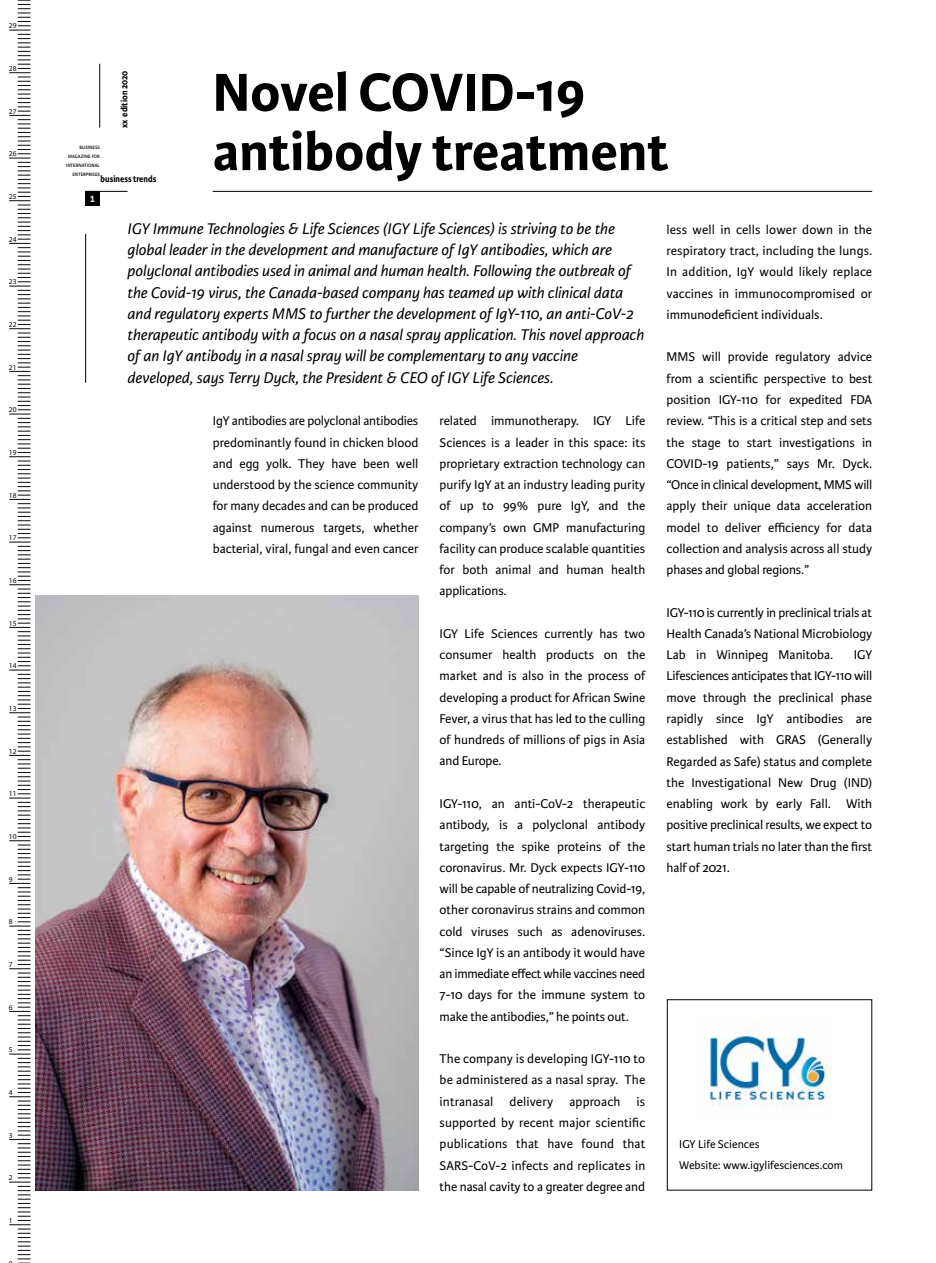
<style>
.page{position:relative;width:936px;height:1263px;background:#fff}
.page>*{position:absolute;margin:0;border:0;box-sizing:border-box;transform-origin:0 0}
.t1{font:700 57px/59.2px "Karmina Sans";color:#000}
.t2{font:italic 16.5px/21.3px "Karmina Sans";color:#000}
.t3{font:13.5px/21.3px "Karmina Sans";color:#000;text-align:justify}
.t4{font:12px/21.3px "Karmina Sans";color:#000}
.t5{font:700 9.75px "Karmina Sans";color:#000;scale:.9 1}
.t6{font:700 9.75px "Aller";color:#fff;scale:.9 1}
.t7{font:7.5px "Fago Co Bold Tf";color:#07090a}
.t8{font:6.75px/9px "Karmina Sans";color:#000;text-align:right;scale:.9 1}
</style>
<div class="page">
<svg style="left:9px;top:0;width:22px;height:1263px"></svg>
<hr style="left:213px;top:191px;width:659px;height:1px;background:#000">
<hr style="left:85px;top:191px;width:43px;height:1px;background:#000">
<hr style="left:99px;top:64px;width:1px;height:64px;background:#000">
<div style="left:85px;top:191px;width:15px;height:15px;background:#000"></div>
<hr style="left:85px;top:234px;width:1px;height:149px;background:#000">
<div style="left:667px;top:999px;width:205px;height:191px;border:1px solid #000"></div>
<img style="left:35px;top:595px;width:383px;height:596px">
<img style="left:709px;top:1032px;width:123px;height:75px">
<p class="t7" style="left:9px;top:21px;width:9px">29</p>
<p class="t7" style="left:9px;top:64px;width:9px">28</p>
<p class="t7" style="left:9px;top:106px;width:9px">27</p>
<p class="t7" style="left:9px;top:149px;width:9px">26</p>
<p class="t7" style="left:9px;top:192px;width:9px">25</p>
<p class="t7" style="left:9px;top:234px;width:9px">24</p>
<p class="t7" style="left:9px;top:277px;width:9px">23</p>
<p class="t7" style="left:9px;top:320px;width:9px">22</p>
<p class="t7" style="left:9px;top:362px;width:9px">21</p>
<p class="t7" style="left:9px;top:405px;width:9px">20</p>
<p class="t7" style="left:9px;top:448px;width:9px">19</p>
<p class="t7" style="left:9px;top:490px;width:9px">18</p>
<p class="t7" style="left:9px;top:533px;width:9px">17</p>
<p class="t7" style="left:9px;top:576px;width:9px">16</p>
<p class="t7" style="left:9px;top:618px;width:9px">15</p>
<p class="t7" style="left:9px;top:661px;width:9px">14</p>
<p class="t7" style="left:9px;top:704px;width:9px">13</p>
<p class="t7" style="left:9px;top:746px;width:9px">12</p>
<p class="t7" style="left:9px;top:789px;width:9px">11</p>
<p class="t7" style="left:9px;top:832px;width:9px">10</p>
<p class="t7" style="left:9px;top:874px;width:5px">9</p>
<p class="t7" style="left:9px;top:917px;width:5px">8</p>
<p class="t7" style="left:9px;top:960px;width:5px">7</p>
<p class="t7" style="left:9px;top:1002px;width:5px">6</p>
<p class="t7" style="left:9px;top:1045px;width:5px">5</p>
<p class="t7" style="left:9px;top:1088px;width:5px">4</p>
<p class="t7" style="left:9px;top:1130px;width:5px">3</p>
<p class="t7" style="left:9px;top:1173px;width:5px">2</p>
<p class="t7" style="left:9px;top:1216px;width:5px">1</p>
<p class="t5" style="left:119px;top:128px;width:65px;rotate:-90deg">xx edition 2020</p>
<p class="t8" style="left:66px;top:142px;width:39px">business magazine for international enterprises</p>
<p class="t5" style="left:101px;top:173px;width:63px">business trends</p>
<p class="t6" style="left:90px;top:193px;width:7px">1</p>
<h1 class="t1" style="left:213px;top:64px;width:457px">Novel COVID-19 antibody treatment</h1>
<p class="t2" style="left:128px;top:218px;width:518px">IGY Immune Technologies &amp; Life Sciences (IGY Life Sciences) is striving to be the global leader in the development and manufacture of IgY antibodies, which are polyclonal antibodies used in animal and human health. Following the outbreak of the Covid-19 virus, the Canada-based company has teamed up with clinical data and regulatory experts MMS to further the development of IgY-110, an anti-CoV-2 therapeutic antibody with a focus on a nasal spray application. This novel approach of an IgY antibody in a nasal spray will be complementary to any vaccine developed, says Terry Dyck, the President &amp; CEO of IGY Life Sciences.</p>
<p class="t3" style="left:666px;top:219px;width:207px">less well in cells lower down in the respiratory tract, including the lungs.<br>In addition, IgY would likely replace vaccines in immunocompromised or immunodeficient individuals.</p>
<p class="t3" style="left:666px;top:347px;width:207px">MMS will provide regulatory advice from a scientific perspective to best position IGY-110 for expedited FDA review. “This is a critical step and sets the stage to start investigations in COVID-19 patients,” says Mr. Dyck. “Once in clinical development, MMS will apply their unique data acceleration model to deliver efficiency for data collection and analysis across all study phases and global regions.”</p>
<p class="t3" style="left:666px;top:602px;width:207px">IGY-110 is currently in preclinical trials at Health Canada’s National Microbiology Lab in Winnipeg Manitoba.</p>
<p class="t3" style="left:439px;top:410px;width:207px">related immunotherapy. IGY Life Sciences is a leader in this space: its proprietary extraction technology can purify IgY at an industry leading purity of up to 99% pure IgY, and the company’s own GMP manufacturing facility can produce scalable quantities for both animal and human health applications.</p>
<p class="t3" style="left:439px;top:623px;width:207px">IGY Life Sciences currently has two consumer health products on the market and is also in the process of developing a product for African Swine Fever, a virus that has led to the culling of hundreds of millions of pigs in Asia and Europe.</p>
<p class="t3" style="left:439px;top:793px;width:207px">IGY-110, an anti-CoV-2 therapeutic antibody, is a polyclonal antibody targeting the spike proteins of the coronavirus. Mr. Dyck expects IGY-110 will be capable of neutralizing Covid-19, other coronavirus strains and common cold viruses such as adenoviruses. “Since IgY is an antibody it would have an immediate effect while vaccines need 7-10 days for the immune system to make the antibodies,” he points out.</p>
<p class="t3" style="left:439px;top:1048px;width:207px">The company is developing IGY-110 to be administered as a nasal spray. The intranasal delivery approach is supported by recent major scientific publications that have found that SARS-CoV-2 infects and replicates in the nasal cavity to a greater degree and</p>
<p class="t3" style="left:213px;top:411px;width:207px">IgY antibodies are polyclonal antibodies predominantly found in chicken blood and egg yolk. They have been well understood by the science community for many decades and can be produced against numerous targets, whether bacterial, viral, fungal and even cancer</p>
<p class="t3" style="left:666px;top:644px;width:207px;text-indent:187px">IGY Lifesciences anticipates that IGY-110 will move through the preclinical phase rapidly since IgY antibodies are established with GRAS (Generally Regarded as Safe) status and complete the Investigational New Drug (IND) enabling work by early Fall. With positive preclinical results, we expect to start human trials no later than the first half of 2021.</p>
<p class="t4" style="left:679px;top:1134px;width:165px">IGY Life Sciences<br>Website: www.igylifesciences.com</p>
</div>
